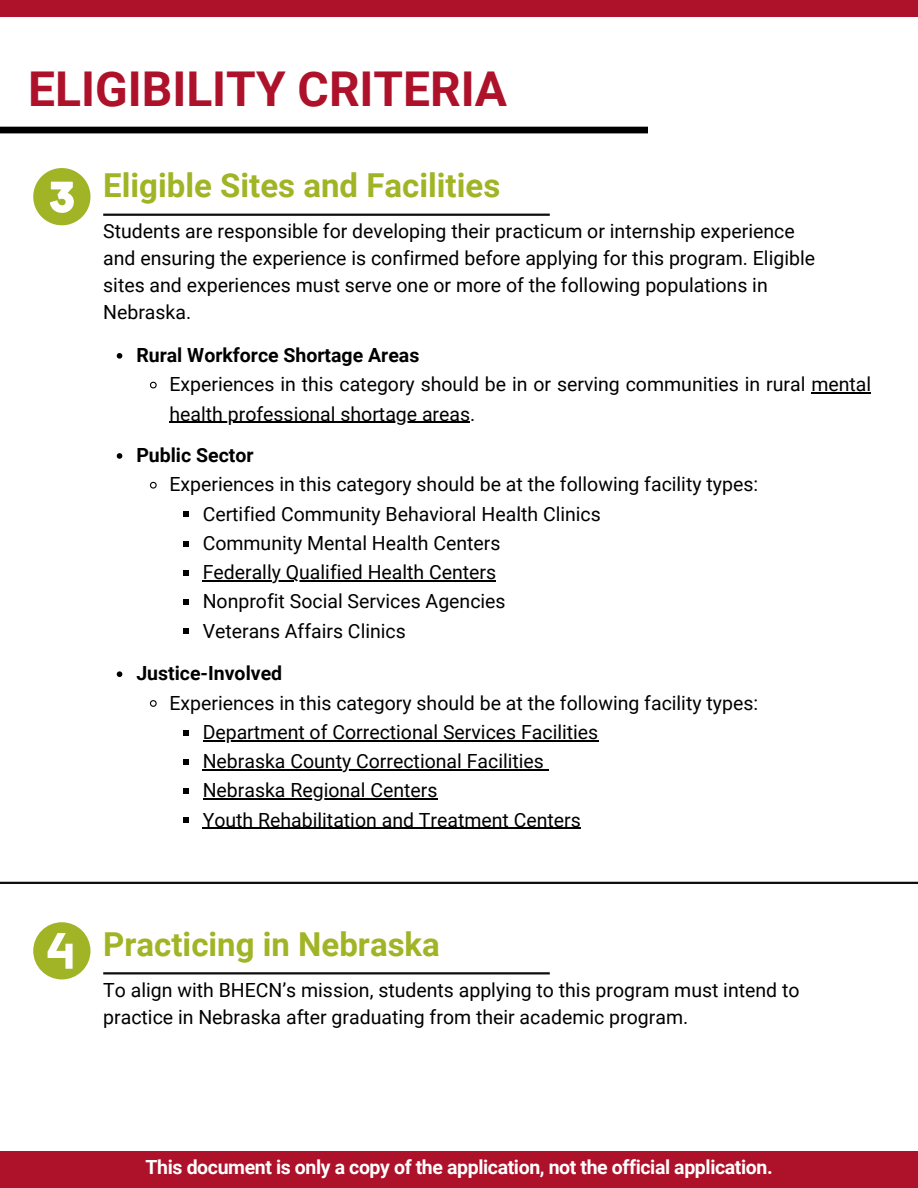
<style>
.page{position:relative;width:918px;height:1188px;background:#fff}
.page>*{position:absolute;margin:0;border:0;box-sizing:border-box;transform-origin:0 0}
.t1{font:700 48px "Roboto";color:#ad122a}
.t2{font:700 33px "Roboto";color:#a1b426}
.t3{font:19.5px/27px "Roboto";color:#000}
.t4{font:700 19.5px "Roboto";letter-spacing:-.02em;color:#fff}
.t5{font:700 19.5px "Roboto";color:#000}
.s1{font-weight:700}
</style>
<div class="page">
<div style="left:0;top:0;width:918px;height:16px;background:#ad122a"></div>
<div style="left:0;top:127px;width:648px;height:6px;background:#000"></div>
<hr style="left:103px;top:214px;width:447px;height:2px;background:#0e0e0e">
<svg style="left:117px;top:353px;width:5px;height:6px"></svg>
<svg style="left:149px;top:381px;width:8px;height:8px"></svg>
<hr style="left:811px;top:392px;width:60px;height:2px;background:#000">
<hr style="left:170px;top:422px;width:300px;height:1px;background:#000">
<svg style="left:117px;top:453px;width:5px;height:6px"></svg>
<svg style="left:149px;top:481px;width:8px;height:8px"></svg>
<svg style="left:183px;top:512px;width:6px;height:5px"></svg>
<svg style="left:183px;top:541px;width:6px;height:6px"></svg>
<svg style="left:183px;top:570px;width:6px;height:6px"></svg>
<hr style="left:203px;top:580px;width:293px;height:1px;background:#000">
<svg style="left:183px;top:599px;width:6px;height:6px"></svg>
<svg style="left:183px;top:629px;width:6px;height:5px"></svg>
<svg style="left:117px;top:671px;width:5px;height:6px"></svg>
<svg style="left:149px;top:700px;width:8px;height:7px"></svg>
<svg style="left:183px;top:730px;width:6px;height:6px"></svg>
<hr style="left:203px;top:740px;width:395px;height:1px;background:#000">
<svg style="left:183px;top:759px;width:6px;height:6px"></svg>
<hr style="left:203px;top:769px;width:341px;height:1px;background:#000">
<svg style="left:183px;top:788px;width:6px;height:6px"></svg>
<hr style="left:203px;top:799px;width:235px;height:1px;background:#000">
<svg style="left:183px;top:818px;width:6px;height:5px"></svg>
<hr style="left:203px;top:828px;width:378px;height:1px;background:#000">
<svg style="left:33px;top:168px;width:57px;height:57px"></svg>
<hr style="left:0;top:882px;width:918px;height:2px;background:#0e0e0e">
<div style="left:0;top:1152px;width:918px;height:36px;background:#ad122a"></div>
<hr style="left:103px;top:972px;width:447px;height:2px;background:#0e0e0e">
<svg style="left:33px;top:922px;width:57px;height:57px"></svg>
<p class="t1" style="left:28px;top:62px;width:481px">ELIGIBILITY CRITERIA</p>
<p class="t2" style="left:103px;top:167px;width:399px">Eligible Sites and Facilities</p>
<p class="t3" style="left:103px;top:218px;width:713px">Students are responsible for developing their practicum or internship experience and ensuring the experience is confirmed before applying for this program. Eligible sites and experiences must serve one or more of the following populations in Nebraska.</p>
<h1 class="t5" style="left:136px;top:344px;width:285px">Rural Workforce Shortage Areas</h1>
<p class="t3" style="left:170px;top:371px;width:703px">Experiences in this category should be in or serving communities in rural mental</p>
<p class="t3" style="left:136px;top:393px;width:340px;line-height:41.7px;text-indent:33px">health professional shortage areas.<br><span class="s1">Public Sector</span></p>
<p class="t3" style="left:170px;top:471px;width:590px">Experiences in this category should be at the following facility types:</p>
<h2 class="t3" style="left:203px;top:500px;width:400px">Certified Community Behavioral Health Clinics</h2>
<p class="t3" style="left:203px;top:530px;width:299px">Community Mental Health Centers</p>
<p class="t3" style="left:203px;top:559px;width:295px">Federally Qualified Health Centers</p>
<p class="t3" style="left:203px;top:588px;width:305px">Nonprofit Social Services Agencies</p>
<p class="t3" style="left:203px;top:617px;width:205px">Veterans Affairs Clinics</p>
<p class="t5" style="left:136px;top:662px;width:147px">Justice-Involved</p>
<p class="t3" style="left:170px;top:689px;width:590px">Experiences in this category should be at the following facility types:</p>
<p class="t3" style="left:203px;top:719px;width:397px">Department of Correctional Services Facilities</p>
<p class="t3" style="left:203px;top:748px;width:343px">Nebraska County Correctional Facilities</p>
<p class="t3" style="left:203px;top:777px;width:236px">Nebraska Regional Centers</p>
<p class="t3" style="left:203px;top:806px;width:380px">Youth Rehabilitation and Treatment Centers</p>
<p class="t2" style="left:103px;top:925px;width:338px">Practicing in Nebraska</p>
<p class="t3" style="left:103px;top:976px;width:698px">To align with BHECN’s mission, students applying to this program must intend to practice in Nebraska after graduating from their academic program.</p>
<p class="t4" style="left:146px;top:1156px;width:629px">This document is only a copy of the application, not the official application.</p>
</div>
